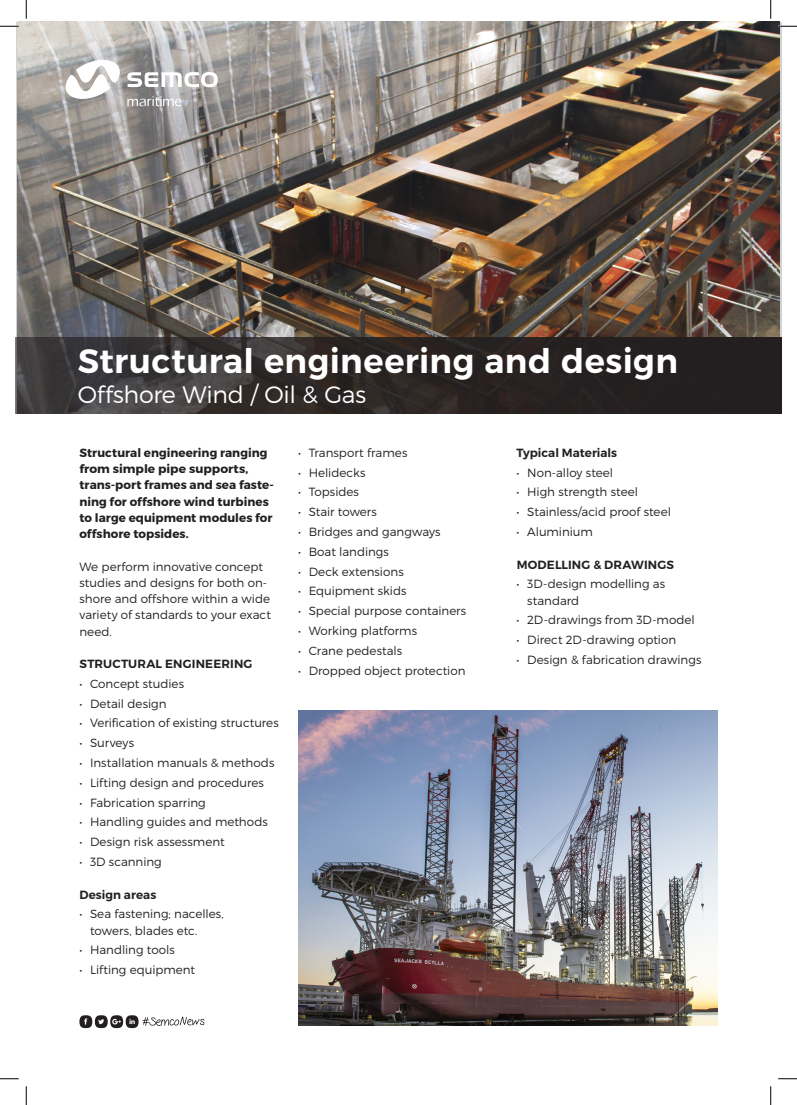
<style>
.page{position:relative;width:797px;height:1105px;background:#fff}
.page>*{position:absolute;margin:0;border:0;box-sizing:border-box;transform-origin:0 0}
.t1{font:600 33.75px "Montserrat";letter-spacing:.01em;color:#fff}
.t2{font:300 23.75px "Montserrat";letter-spacing:-.01em;color:#fff}
.t3{font:300 11.88px/16.2px "Montserrat";color:#231f20}
.t4{font:700 11.88px/16.2px "Montserrat";color:#231f20}
.t5{font:600 11.88px "Montserrat";letter-spacing:.01em;color:#231f20}
</style>
<div class="page">
<img style="left:17px;top:22px;width:763px;height:315px">
<img style="left:298px;top:711px;width:419px;height:314px">
<svg style="left:79px;top:1015px;width:125px;height:13px"></svg>
<svg style="left:16px;top:337px;width:765px;height:76px;background:#2f2a2a"></svg>
<svg style="left:127px;top:72px;width:91px;height:15px"></svg>
<svg style="left:127px;top:96px;width:55px;height:10px"></svg>
<svg style="left:64px;top:57px;width:57px;height:45px"></svg>
<svg style="left:0;top:25px;width:19px;height:2px"></svg>
<svg style="left:778px;top:25px;width:19px;height:2px"></svg>
<svg style="left:0;top:1078px;width:19px;height:1px"></svg>
<svg style="left:778px;top:1078px;width:19px;height:1px"></svg>
<svg style="left:25px;top:0;width:2px;height:19px"></svg>
<svg style="left:25px;top:1086px;width:2px;height:19px"></svg>
<svg style="left:770px;top:0;width:1px;height:19px"></svg>
<svg style="left:770px;top:1086px;width:1px;height:19px"></svg>
<h1 class="t1" style="left:78px;top:340px;width:602px">Structural engineering and design</h1>
<h2 class="t2" style="left:78px;top:380px;width:290px">Offshore Wind / Oil &amp; Gas</h2>
<p class="t4" style="left:79px;top:445px;width:196px">Structural engineering ranging from simple pipe supports, trans-port frames and sea faste&shy;ning for offshore wind turbines to large equipment modules for offshore topsides.</p>
<p class="t3" style="left:79px;top:558px;width:193px">We perform innovative concept studies and designs for both on&shy;shore and offshore within a wide variety of standards to your exact need.</p>
<p class="t5" style="left:79px;top:656px;width:174px">STRUCTURAL ENGINEERING</p>
<p class="t3" style="left:79px;top:675px;width:106px">• Concept studies</p>
<p class="t3" style="left:79px;top:695px;width:89px">• Detail design</p>
<p class="t3" style="left:79px;top:715px;width:201px">• Verification of existing structures</p>
<p class="t3" style="left:79px;top:735px;width:56px">• Surveys</p>
<p class="t3" style="left:79px;top:754px;width:196px">• Installation manuals &amp; methods</p>
<p class="t3" style="left:79px;top:774px;width:186px">• Lifting design and procedures</p>
<p class="t3" style="left:79px;top:794px;width:128px">• Fabrication sparring</p>
<p class="t3" style="left:79px;top:814px;width:190px">• Handling guides and methods</p>
<p class="t3" style="left:79px;top:834px;width:147px">• Design risk assessment</p>
<p class="t3" style="left:79px;top:853px;width:84px">• 3D scanning</p>
<p class="t5" style="left:79px;top:887px;width:78px">Design areas</p>
<p class="t3" style="left:90px;top:906px;width:135px;text-indent:-11px">• Sea fastening; nacelles, towers, blades etc.</p>
<p class="t3" style="left:79px;top:942px;width:97px">• Handling tools</p>
<p class="t3" style="left:79px;top:962px;width:117px">• Lifting equipment</p>
<p class="t3" style="left:298px;top:444px;width:111px">• Transport frames</p>
<p class="t3" style="left:298px;top:464px;width:69px">• Helidecks</p>
<p class="t3" style="left:298px;top:484px;width:62px">• Topsides</p>
<p class="t3" style="left:298px;top:504px;width:80px">• Stair towers</p>
<p class="t3" style="left:298px;top:523px;width:144px">• Bridges and gangways</p>
<p class="t3" style="left:298px;top:543px;width:92px">• Boat landings</p>
<p class="t3" style="left:298px;top:563px;width:107px">• Deck extensions</p>
<p class="t3" style="left:298px;top:583px;width:110px">• Equipment skids</p>
<p class="t3" style="left:298px;top:603px;width:170px">• Special purpose containers</p>
<p class="t3" style="left:298px;top:622px;width:121px">• Working platforms</p>
<p class="t3" style="left:298px;top:642px;width:106px">• Crane pedestals</p>
<p class="t3" style="left:298px;top:662px;width:169px">• Dropped object protection</p>
<p class="t5" style="left:516px;top:445px;width:102px">Typical Materials</p>
<p class="t3" style="left:516px;top:464px;width:98px">• Non-alloy steel</p>
<p class="t3" style="left:516px;top:484px;width:123px">• High strength steel</p>
<p class="t3" style="left:516px;top:504px;width:156px">• Stainless/acid proof steel</p>
<p class="t3" style="left:516px;top:523px;width:78px">• Aluminium</p>
<p class="t5" style="left:516px;top:557px;width:159px">MODELLING &amp; DRAWINGS</p>
<p class="t3" style="left:527px;top:576px;width:139px;text-indent:-11px">• 3D-design modelling as standard</p>
<p class="t3" style="left:516px;top:612px;width:180px">• 2D-drawings from 3D-model</p>
<p class="t3" style="left:516px;top:632px;width:161px">• Direct 2D-drawing option</p>
<p class="t3" style="left:516px;top:651px;width:186px">• Design &amp; fabrication drawings</p>
</div>
